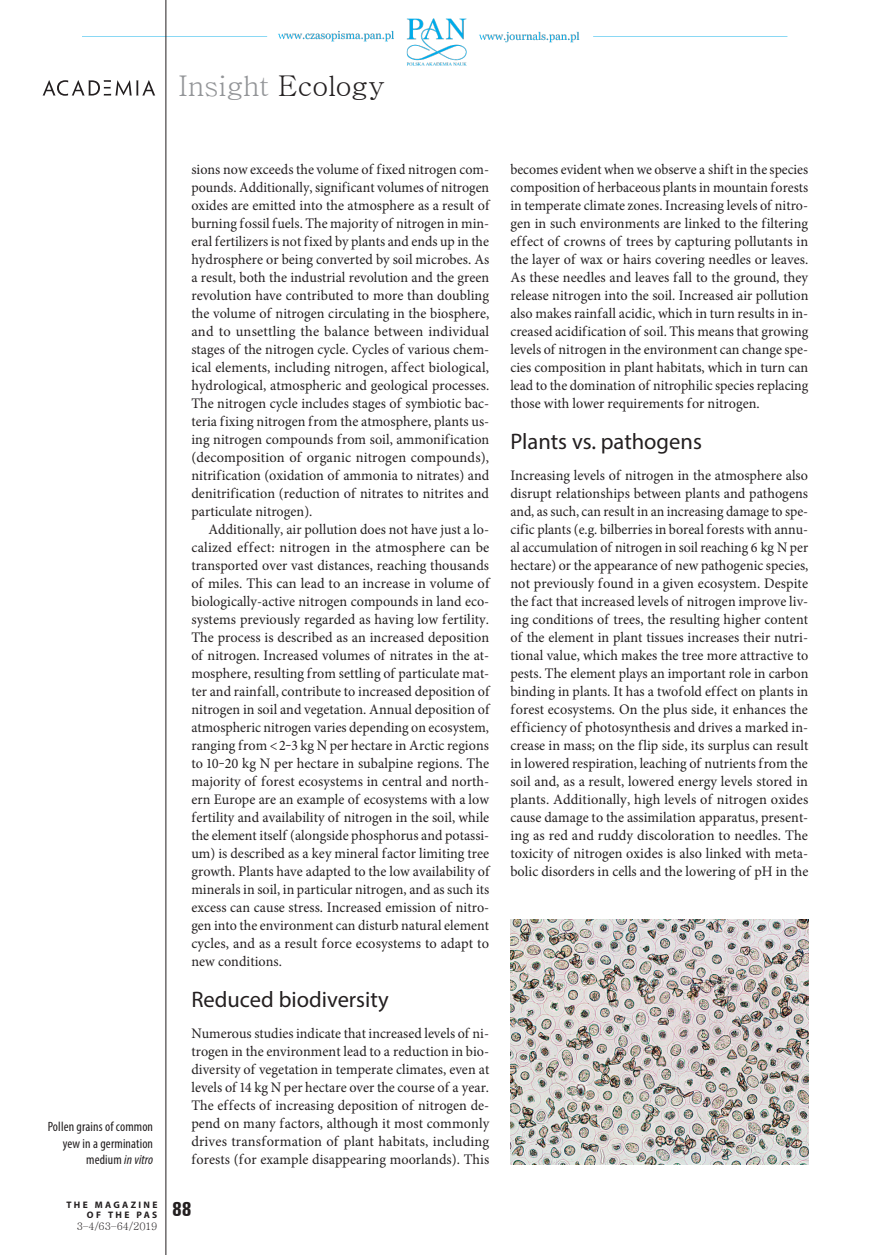
<style>
.page{position:relative;width:872px;height:1255px;background:#fff}
.page>*{position:absolute;margin:0;border:0;box-sizing:border-box;transform-origin:0 0}
.t1{font:28.5px "Batang";letter-spacing:-.015em;color:#939598}
.t2{font:22.5px "Myriad Pro";color:#231f20}
.t3{font:700 condensed 21px "Unitus TEE";color:#231f20}
.t4{font:14.55px/18px "Minion Pro";letter-spacing:.005em;color:#231f20;text-align:justify}
.t5{font:14.55px/18px "Minion Pro";letter-spacing:.005em;color:#231f20;text-align:justify;scale:.95 1}
.t6{font:14.55px/18px "Minion Pro";letter-spacing:.005em;color:#231f20;text-align:justify;scale:.96 1}
.t7{font:condensed 13.5px/16.5px "Myriad Pro";letter-spacing:.01em;color:#231f20;text-align:right}
.t8{font:10.5px "Batang";letter-spacing:-.005em;color:#231f20}
.t9{font:700 9.45px/10.5px "Myriad Pro";letter-spacing:.245em;color:#231f20;text-align:right}
.s1{color:#231f20}
.s2{font-style:italic}
</style>
<div class="page">
<img style="left:82px;top:15px;width:706px;height:54px">
<hr style="left:166px;top:0;width:1px;height:1254px;background:#231f20">
<img style="left:510px;top:919px;width:298px;height:244px">
<svg style="left:43px;top:80px;width:112px;height:16px"></svg>
<h1 class="t1" style="left:179px;top:71px;width:208px">Insight <span class="s1">Ecology</span></h1>
<p class="t7" style="left:48px;top:1118px;width:107px">Pollen grains of common yew in a germination medium <span class="s2">in vitro</span></p>
<p class="t9" style="left:67px;top:1198px;width:92px">THE MAGAZINE<br>OF THE PAS</p>
<p class="t8" style="left:77px;top:1221px;width:82px">3–4/63–64/2019</p>
<p class="t4" style="left:191px;top:160px;width:299px">sions now exceeds the volume of fixed nitrogen com&shy;pounds. Additionally, significant volumes of nitrogen oxides are emitted into the atmosphere as a result of burning fossil fuels. The majority of nitrogen in min&shy;eral fertilizers is not fixed by plants and ends up in the hydrosphere or being converted by soil microbes. As a result, both the industrial revolution and the green revolution have contributed to more than doubling the volume of nitrogen circulating in the biosphere, and to unsettling the balance between individual stages of the nitrogen cycle. Cycles of various chem&shy;ical elements, including nitrogen, affect biological, hydrological, atmospheric and geological processes.<br>The nitrogen cycle includes stages of symbiotic bac&shy;teria fixing nitrogen from the atmosphere, plants us&shy;ing nitrogen compounds from soil, ammonification (decomposition of organic nitrogen compounds), nitrification (oxidation of ammonia to nitrates) and denitrification (reduction of nitrates to nitrites and particulate nitrogen).</p>
<p class="t4" style="left:191px;top:520px;width:299px;text-indent:17px">Additionally, air pollution does not have just a lo&shy;calized effect: nitrogen in the atmosphere can be transported over vast distances, reaching thousands of miles. This can lead to an increase in volume of biologically-active nitrogen compounds in land eco&shy;systems previously regarded as having low fertility.<br>The process is described as an increased deposition of nitrogen. Increased volumes of nitrates in the at&shy;mosphere, resulting from settling of particulate mat&shy;ter and rainfall, contribute to increased deposition of nitrogen in soil and vegetation. Annual deposition of atmospheric nitrogen varies depending on ecosystem, ranging from &lt;2‒3 kg N per hectare in Arctic regions to 10‒20 kg N per hectare in subalpine regions. The majority of forest ecosystems in central and north&shy;ern Europe are an example of ecosystems with a low fertility and availability of nitrogen in the soil, while the element itself (alongside phosphorus and potassi&shy;um) is described as a key mineral factor limiting tree growth. Plants have adapted to the low availability of minerals in soil, in particular nitrogen, and as such its excess can cause stress. Increased emission of nitro&shy;gen into the environment can disturb natural element cycles, and as a result force ecosystems to adapt to new conditions.</p>
<h2 class="t2" style="left:191px;top:985px;width:199px">Reduced biodiversity</h2>
<p class="t6" style="left:191px;top:1024px;width:312px">Numerous studies indicate that increased levels of ni&shy;trogen in the environment lead to a reduction in bio&shy;diversity of vegetation in temperate climates, even at levels of 14 kg N per hectare over the course of a year.<br>The effects of increasing deposition of nitrogen de&shy;pend on many factors, although it most commonly drives transformation of plant habitats, including forests (for example disappearing moorlands). This</p>
<h3 class="t3" style="left:172px;top:1196px;width:21px">88</h3>
<p class="t5" style="left:510px;top:160px;width:315px">becomes evident when we observe a shift in the species composition of herbaceous plants in mountain forests in temperate climate zones. Increasing levels of nitro&shy;gen in such environments are linked to the filtering effect of crowns of trees by capturing pollutants in the layer of wax or hairs covering needles or leaves.<br>As these needles and leaves fall to the ground, they release nitrogen into the soil. Increased air pollution also makes rainfall acidic, which in turn results in in&shy;creased acidification of soil. This means that growing levels of nitrogen in the environment can change spe&shy;cies composition in plant habitats, which in turn can lead to the domination of nitrophilic species replacing those with lower requirements for nitrogen.</p>
<h2 class="t2" style="left:510px;top:427px;width:193px">Plants vs. pathogens</h2>
<p class="t4" style="left:510px;top:466px;width:299px">Increasing levels of nitrogen in the atmosphere also disrupt relationships between plants and pathogens and, as such, can result in an increasing damage to spe&shy;cific plants (e.g. bilberries in boreal forests with annu&shy;al accumulation of nitrogen in soil reaching 6 kg N per hectare) or the appearance of new pathogenic species, not previously found in a given ecosystem. Despite the fact that increased levels of nitrogen improve liv&shy;ing conditions of trees, the resulting higher content of the element in plant tissues increases their nutri&shy;tional value, which makes the tree more attractive to pests. The element plays an important role in carbon binding in plants. It has a twofold effect on plants in forest ecosystems. On the plus side, it enhances the efficiency of photosynthesis and drives a marked in&shy;crease in mass; on the flip side, its surplus can result in lowered respiration, leaching of nutrients from the soil and, as a result, lowered energy levels stored in plants. Additionally, high levels of nitrogen oxides cause damage to the assimilation apparatus, present&shy;ing as red and ruddy discoloration to needles. The toxicity of nitrogen oxides is also linked with meta&shy;bolic disorders in cells and the lowering of pH in the</p>
</div>
